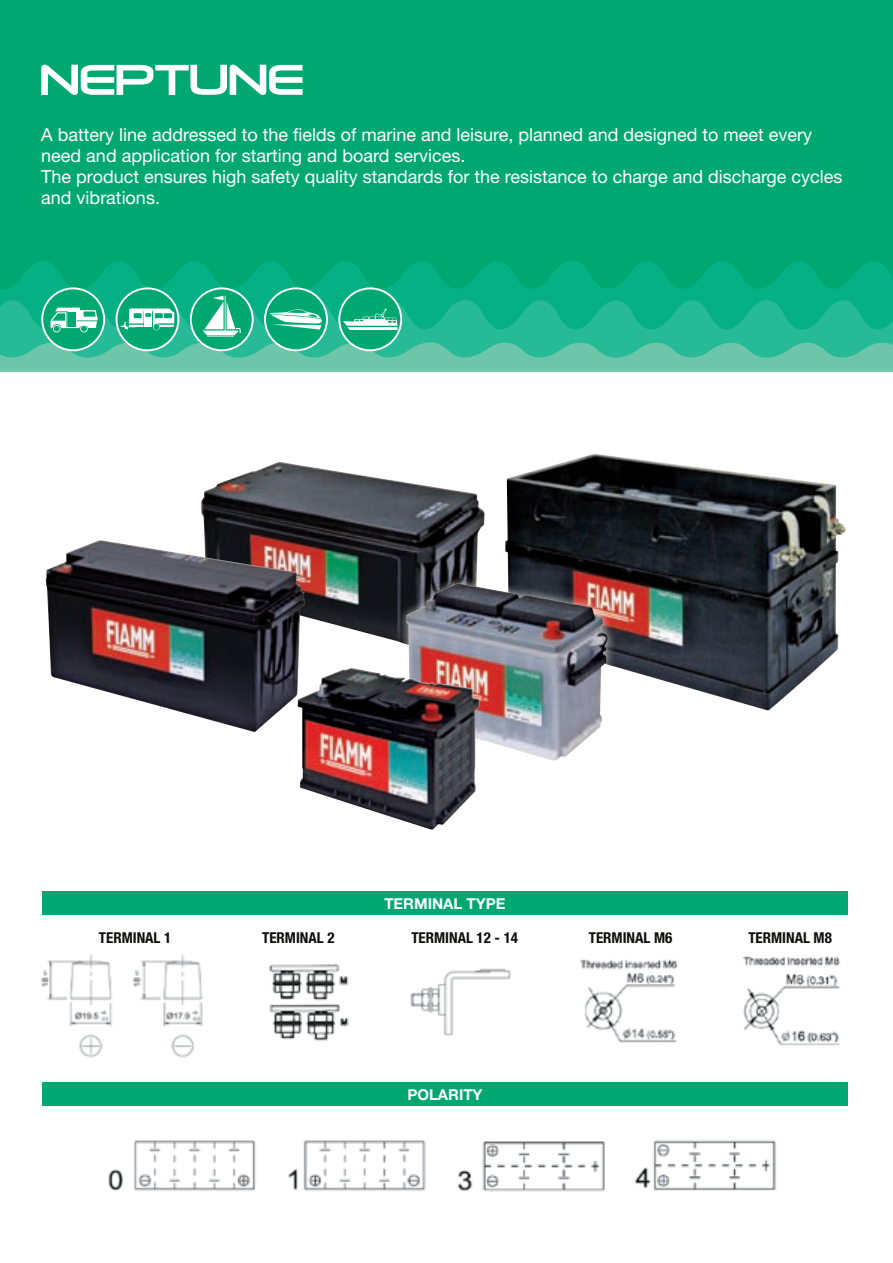
<style>
.page{position:relative;width:893px;height:1263px;background:#fff}
.page>*{position:absolute;margin:0;border:0;box-sizing:border-box;transform-origin:0 0}
.t1{font:18px/21px "Helvetica Neue";color:#fff}
.t2{font:700 condensed 15px "Helvetica Neue";color:#0e0d0b}
.t3{font:700 15px "Helvetica Neue";color:#fff}
</style>
<div class="page">
<div style="left:0;top:0;width:893px;height:338px;background:#00a871"></div>
<svg style="left:41px;top:65px;width:262px;height:30px"></svg>
<svg style="left:0;top:261px;width:893px;height:111px"></svg>
<img style="left:410px;top:968px;width:101px;height:68px">
<img style="left:201px;top:462px;width:284px;height:179px">
<div style="left:42px;top:891px;width:806px;height:23px;background:#00a871"></div>
<img style="left:269px;top:964px;width:80px;height:77px">
<div style="left:42px;top:1082px;width:806px;height:23px;background:#00a871"></div>
<img style="left:108px;top:1140px;width:318px;height:51px">
<img style="left:458px;top:1140px;width:318px;height:52px">
<img style="left:580px;top:959px;width:98px;height:84px">
<img style="left:743px;top:956px;width:98px;height:90px">
<img style="left:46px;top:540px;width:259px;height:192px">
<img style="left:505px;top:454px;width:341px;height:257px">
<div style="left:396px;top:573px;width:220px;height:196px;background:#fff;opacity:.75"></div>
<img style="left:406px;top:583px;width:202px;height:178px">
<img style="left:298px;top:668px;width:182px;height:162px">
<img style="left:41px;top:954px;width:162px;height:104px">
<p class="t1" style="left:41px;top:124px;width:803px">A battery line addressed to the fields of marine and leisure, planned and designed to meet every need and application for starting and board services.<br>The product ensures high safety quality standards for the resistance to charge and discharge cycles and vibrations.</p>
<p class="t3" style="left:384px;top:894px;width:123px">TERMINAL TYPE</p>
<p class="t2" style="left:99px;top:928px;width:74px">TERMINAL 1</p>
<p class="t2" style="left:589px;top:928px;width:85px">TERMINAL M6</p>
<p class="t2" style="left:748px;top:928px;width:85px">TERMINAL M8</p>
<p class="t2" style="left:262px;top:928px;width:74px">TERMINAL 2</p>
<p class="t2" style="left:411px;top:928px;width:108px">TERMINAL 12 - 14</p>
<p class="t3" style="left:407px;top:1085px;width:77px">POLARITY</p>
</div>
